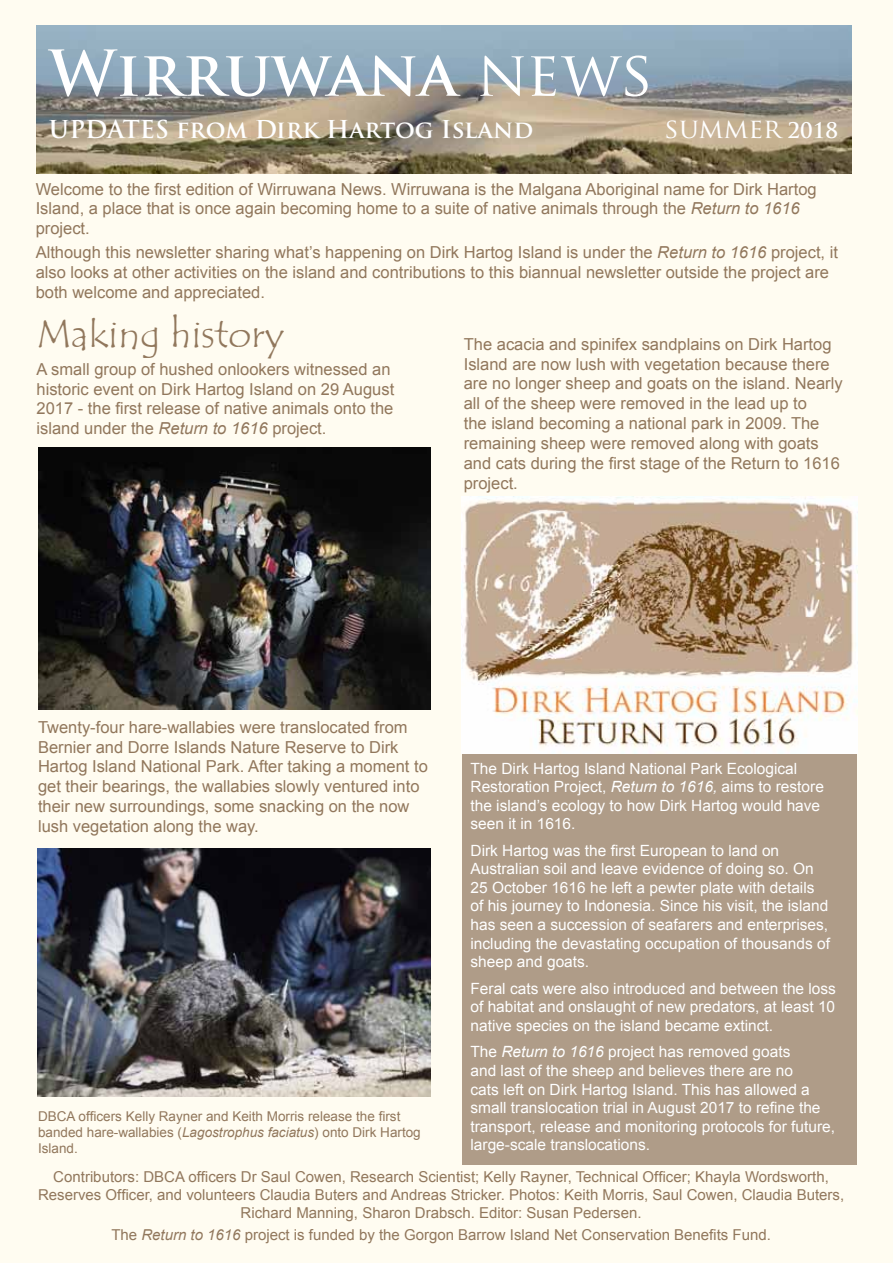
<style>
.page{position:relative;width:893px;height:1263px;background:#fffcf1}
.page>*{position:absolute;margin:0;border:0;box-sizing:border-box;transform-origin:0 0}
.t1{font:700 61.5px "Trajan Pro";color:#fff}
.t2{font:39px "Tempus Sans ITC";color:#91775c}
.t3{font:27px "Trajan Pro";color:#fff}
.t4{font:700 24px "Trajan Pro";color:#fff}
.t5{font:16.5px/19.8px "Arial";color:#91775c}
.t6{font:15.45px/18.6px "Arial";color:#fff}
.t7{font:15px/18px "Arial";color:#91775c;text-align:center}
.t8{font:13.5px/16.2px "Arial";color:#91775c}
.s1{font-weight:400}
.s2{font-weight:700;font-size:21px}
.s3{font-style:italic}
</style>
<div class="page">
<img style="left:38px;top:848px;width:392px;height:249px">
<img style="left:38px;top:447px;width:393px;height:263px">
<img style="left:461px;top:496px;width:396px;height:257px">
<div style="left:462px;top:754px;width:394px;height:410px;background:#af9c88"></div>
<img style="left:37px;top:25px;width:814px;height:148px">
<h1 class="t1" style="left:49px;top:35px;width:606px">Wirruwana <span class="s1">NEWS</span></h1>
<h3 class="t4" style="left:49px;top:114px;width:486px">UPDATES from Dirk Hartog Island</h3>
<h3 class="t3" style="left:665px;top:111px;width:175px">SUMMER <span class="s2">2018</span></h3>
<p class="t5" style="left:36px;top:179px;width:782px">Welcome to the first edition of Wirruwana News. Wirruwana is the Malgana Aboriginal name for Dirk Hartog<br>Island, a place that is once again becoming home to a suite of native animals through the <span class="s3">Return to 1616 </span>project.</p>
<p class="t5" style="left:36px;top:243px;width:804px">Although this newsletter sharing what’s happening on Dirk Hartog Island is under the <span class="s3">Return to 1616</span> project, it also looks at other activities on the island and contributions to this biannual newsletter outside the project are both welcome and appreciated.</p>
<h2 class="t2" style="left:37px;top:309px;width:249px">Making history</h2>
<p class="t5" style="left:37px;top:359px;width:359px">A small group of hushed onlookers witnessed an historic event on Dirk Hartog Island on 29 August 2017 - the first release of native animals onto the island under the <span class="s3">Return to 1616</span> project.</p>
<p class="t5" style="left:464px;top:334px;width:380px">The acacia and spinifex sandplains on Dirk Hartog Island are now lush with vegetation because there are no longer sheep and goats on the island. Nearly all of the sheep were removed in the lead up to<br>the island becoming a national park in 2009. The remaining sheep were removed along with goats and cats during the first stage of the Return to 1616 project.</p>
<p class="t5" style="left:38px;top:717px;width:391px">Twenty-four hare-wallabies were translocated from Bernier and Dorre Islands Nature Reserve to Dirk Hartog Island National Park. After taking a moment to get their bearings, the wallabies slowly ventured into their new surroundings, some snacking on the now lush vegetation along the way.</p>
<p class="t8" style="left:38px;top:1108px;width:384px">DBCA officers Kelly Rayner and Keith Morris release the first banded hare-wallabies (<span class="s3">Lagostrophus faciatus</span>) onto Dirk Hartog<br>Island.</p>
<p class="t6" style="left:470px;top:759px;width:355px">The Dirk Hartog Island National Park Ecological Restoration Project, <span class="s3">Return to 1616,</span> aims to restore the island’s ecology to how Dirk Hartog would have seen it in 1616.</p>
<p class="t6" style="left:470px;top:841px;width:361px">Dirk Hartog was the first European to land on Australian soil and leave evidence of doing so. On 25 October 1616 he left a pewter plate with details of his journey to Indonesia. Since his visit, the island has seen a succession of seafarers and enterprises, including the devastating occupation of thousands of sheep and goats.</p>
<p class="t6" style="left:470px;top:979px;width:367px;text-align:justify">Feral cats were also introduced and between the loss of habitat and onslaught of new predators, at least 10 native species on the island became extinct.</p>
<p class="t6" style="left:470px;top:1043px;width:366px">The <span class="s3">Return to 1616</span> project has removed goats<br>and last of the sheep and believes there are no<br>cats left on Dirk Hartog Island. This has allowed a small translocation trial in August 2017 to refine the transport, release and monitoring protocols for future, large-scale translocations.</p>
<p class="t7" style="left:38px;top:1167px;width:808px">Contributors: DBCA officers Dr Saul Cowen, Research Scientist; Kelly Rayner, Technical Officer; Khayla Wordsworth,<br>Reserves Officer, and volunteers Claudia Buters and Andreas Stricker. Photos: Keith Morris, Saul Cowen, Claudia Buters,<br>Richard Manning, Sharon Drabsch. Editor: Susan Pedersen.</p>
<p class="t7" style="left:111px;top:1225px;width:661px">The <span class="s3">Return to 1616</span> project is funded by the Gorgon Barrow Island Net Conservation Benefits Fund.</p>
</div>
